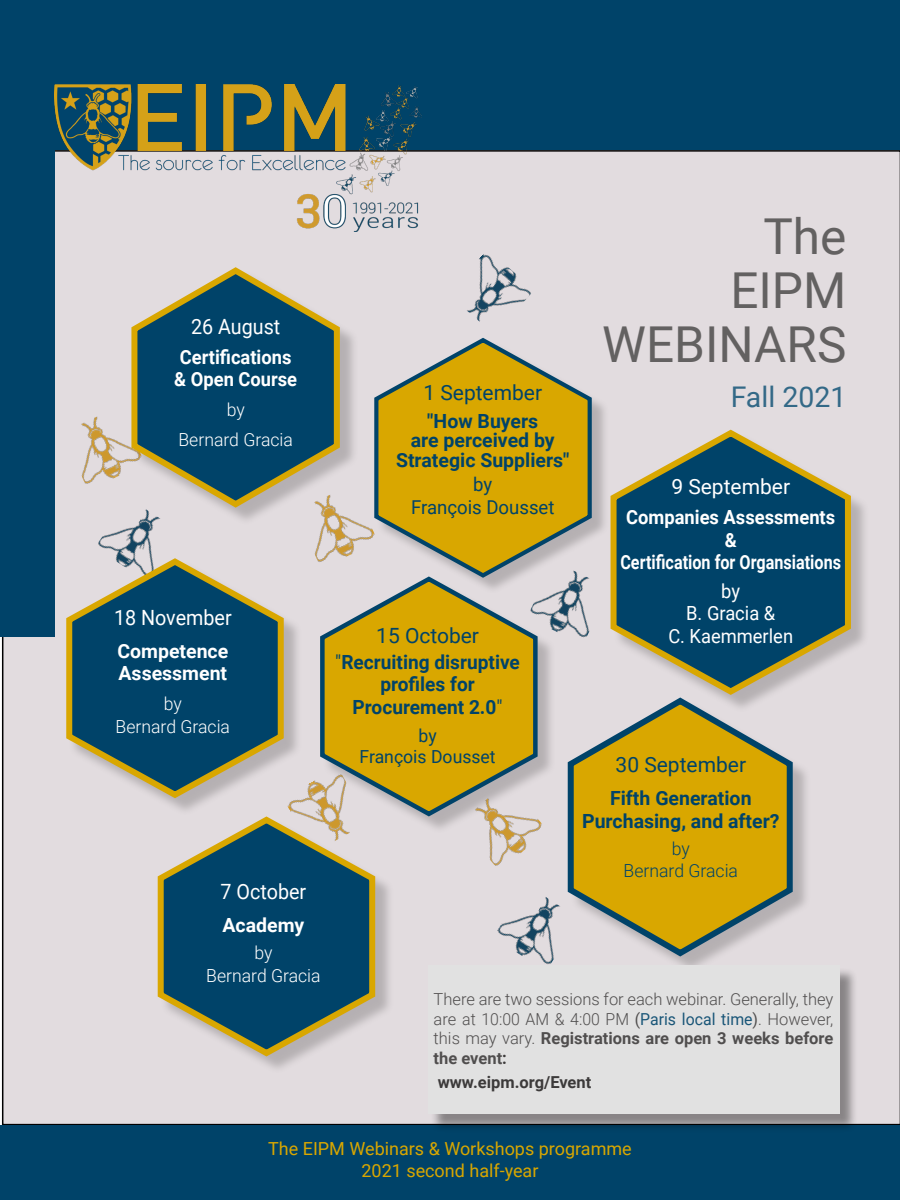
<style>
.page{position:relative;width:900px;height:1200px;background:#fff}
.page>*{position:absolute;margin:0;border:0;box-sizing:border-box;transform-origin:0 0}
.t1{font:49.5px "Roboto";color:#636161}
.t2{font:28.5px "Roboto";color:#336987}
.t3{font:21px "Roboto";color:#004369}
.t4{font:21px "Roboto";color:#fff;scale:.94 1}
.t5{font:21px "Roboto";color:#fff}
.t6{font:700 19.5px/22.5px "Roboto";color:#004369;text-align:center}
.t7{font:700 19.5px "Roboto";color:#fff;scale:.94 1}
.t8{font:700 19.5px "Roboto";color:#fff;scale:.83 1}
.t9{font:700 19.5px/22.5px "Roboto";color:#fff}
.t10{font:19.5px "Roboto";color:#fff;scale:.94 1}
.t11{font:19.05px "Roboto";color:#004369}
.t12{font:18px "Roboto";color:#d9a700}
.t13{font:300 18px "Roboto";color:#fff}
.t14{font:18px "Roboto";color:#004369}
.t15{font:300 18px "Roboto";color:#004369}
.t16{font:300 16.5px/19.8px "Roboto";color:#504e4e;text-align:justify}
.t17{font:700 16.5px "Roboto";color:#3c3a3a}
.s1{font-weight:400}
.s2{font-weight:400;color:#1a5678}
.s3{font-weight:700}
.s4{font-weight:700;color:#3c3a3a}
</style>
<div class="page">
<div style="left:2px;top:150px;width:898px;height:975px;background:#e2dcdf"></div>
<div style="left:376px;top:340px;width:233px;height:254px;background:#3c3a3a;opacity:.27"></div>
<svg style="left:371px;top:335px;width:223px;height:239px;background:#ccac3b"></svg>
<div style="left:323px;top:580px;width:234px;height:254px;background:#3c3a3a;opacity:.27"></div>
<svg style="left:316px;top:574px;width:224px;height:245px;background:#ccaa31"></svg>
<div style="left:0;top:1125px;width:900px;height:75px;background:#004369"></div>
<div style="left:0;top:0;width:900px;height:150px;background:#004369"></div>
<div style="left:1px;top:149px;width:54px;height:488px;background:#004369"></div>
<div style="left:613px;top:433px;width:257px;height:280px;background:#3c3a3a;opacity:.27"></div>
<svg style="left:605px;top:426px;width:249px;height:272px;background:#4d7380"></svg>
<img style="left:302px;top:767px;width:66px;height:46px">
<img style="left:493px;top:885px;width:77px;height:80px">
<img style="left:295px;top:485px;width:83px;height:83px">
<img style="left:448px;top:249px;width:86px;height:86px">
<img style="left:95px;top:497px;width:85px;height:58px">
<img style="left:459px;top:782px;width:88px;height:89px">
<img style="left:62px;top:406px;width:64px;height:84px">
<img style="left:527px;top:561px;width:83px;height:84px">
<div style="left:570px;top:701px;width:241px;height:273px;background:#3c3a3a;opacity:.27"></div>
<svg style="left:563px;top:694px;width:233px;height:266px;background:#c9ad47"></svg>
<div style="left:134px;top:271px;width:224px;height:254px;background:#3c3a3a;opacity:.27"></div>
<svg style="left:126px;top:264px;width:217px;height:247px;background:#527681"></svg>
<div style="left:160px;top:820px;width:234px;height:254px;background:#3c3a3a;opacity:.27"></div>
<svg style="left:153px;top:813px;width:225px;height:247px;background:#507480"></svg>
<div style="left:69px;top:562px;width:233px;height:254px;background:#3c3a3a;opacity:.27"></div>
<svg style="left:61px;top:555px;width:226px;height:247px;background:#517581"></svg>
<div style="left:430px;top:967px;width:428px;height:166px;background:#000;opacity:.4"></div>
<div style="left:428px;top:965px;width:411px;height:149px;background:#e1e1e1"></div>
<img style="left:54px;top:85px;width:367px;height:147px">
<p class="t4" style="left:191px;top:312px;width:96px">26 August</p>
<p class="t7" style="left:180px;top:343px;width:120px">Certifications</p>
<p class="t7" style="left:174px;top:366px;width:132px">&amp; Open Course</p>
<p class="t13" style="left:227px;top:397px;width:20px">by</p>
<p class="t13" style="left:179px;top:427px;width:116px">Bernard Gracia</p>
<p class="t4" style="left:114px;top:603px;width:127px">18 November</p>
<p class="t9" style="left:117px;top:639px;width:112px">Competence<br>Assessment</p>
<p class="t13" style="left:164px;top:691px;width:20px">by</p>
<p class="t13" style="left:116px;top:714px;width:116px">Bernard Gracia</p>
<p class="t4" style="left:221px;top:877px;width:93px">7 October</p>
<p class="t9" style="left:222px;top:913px;width:83px">Academy</p>
<p class="t13" style="left:254px;top:940px;width:20px">by</p>
<p class="t13" style="left:206px;top:963px;width:116px">Bernard Gracia</p>
<p class="t3" style="left:423px;top:378px;width:120px">1 September</p>
<p class="t6" style="left:427px;top:409px;width:112px">"How Buyers</p>
<p class="t6" style="left:396px;top:430px;width:175px;line-height:19.5px">are perceived by<br>Strategic Suppliers"</p>
<p class="t11" style="left:473px;top:471px;width:21px">by</p>
<p class="t11" style="left:411px;top:494px;width:145px">François Dousset</p>
<p class="t3" style="left:376px;top:621px;width:104px">15 October</p>
<p class="t6" style="left:335px;top:650px;width:186px"><span class="s1">"</span>Recruiting disruptive profiles for</p>
<p class="t6" style="left:353px;top:695px;width:151px">Procurement 2.0<span class="s1">"</span></p>
<p class="t14" style="left:419px;top:723px;width:20px">by</p>
<p class="t14" style="left:360px;top:744px;width:138px">François Dousset</p>
<p class="t1" style="left:763px;top:201px;width:85px">The</p>
<p class="t1" style="left:730px;top:255px;width:118px">EIPM</p>
<p class="t1" style="left:602px;top:309px;width:246px">WEBINARS</p>
<p class="t2" style="left:731px;top:377px;width:117px">Fall 2021</p>
<p class="t5" style="left:671px;top:472px;width:120px">9 September</p>
<p class="t7" style="left:626px;top:504px;width:224px">Companies Assessments</p>
<p class="t7" style="left:725px;top:526px;width:14px">&amp;</p>
<p class="t8" style="left:620px;top:549px;width:267px">Certification for Organsiations</p>
<p class="t10" style="left:721px;top:577px;width:22px">by</p>
<p class="t10" style="left:686px;top:600px;width:96px">B. Gracia &amp;</p>
<p class="t10" style="left:668px;top:622px;width:134px">C. Kaemmerlen</p>
<p class="t3" style="left:616px;top:750px;width:132px">30 September</p>
<p class="t6" style="left:582px;top:787px;width:199px">Fifth Generation<br>Purchasing, and after?</p>
<p class="t15" style="left:672px;top:836px;width:20px">by</p>
<p class="t15" style="left:624px;top:858px;width:116px">Bernard Gracia</p>
<p class="t16" style="left:434px;top:988px;width:401px">There are two sessions for each webinar. Generally, they are at 10:00 AM &amp; 4:00 PM <span class="s1">(</span><span class="s2">Paris local time</span><span class="s1">)</span>. However, this may vary. <span class="s3">Registrations are open 3 weeks before the event</span><span class="s4">:</span></p>
<p class="t17" style="left:438px;top:1071px;width:155px">www.eipm.org/Event</p>
<p class="t12" style="left:268px;top:1136px;width:365px">The EIPM Webinars &amp; Workshops programme</p>
<p class="t12" style="left:361px;top:1158px;width:179px">2021 second half-year</p>
</div>
